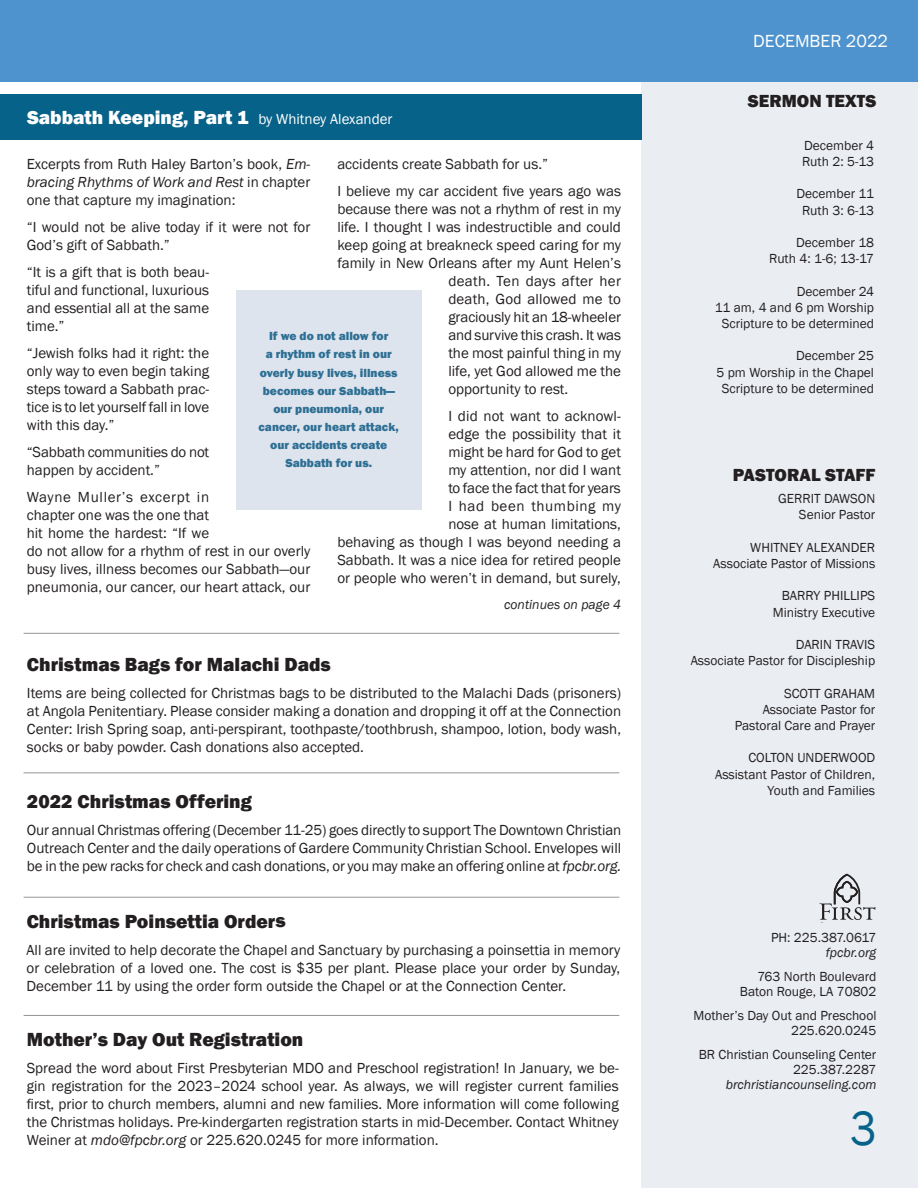
<style>
.page{position:relative;width:918px;height:1188px;background:#fff}
.page>*{position:absolute;margin:0;border:0;box-sizing:border-box;transform-origin:0 0}
.t1{font:49.5px "Franklin Gothic";color:#076289;scale:.91 1}
.t2{font:800 19.5px "Franklin Gothic";color:#231f20}
.t3{font:800 19.5px "Franklin Gothic";color:#fff}
.t4{font:800 18px "Franklin Gothic";color:#231f20}
.t5{font:18px "Franklin Gothic";color:#fff}
.body_copy{font:15px/18px "Franklin Gothic";color:#231f20;text-align:justify}
.body_copy-2{font:15px "Franklin Gothic";letter-spacing:.02em;color:#231f20}
.t6{font:13.5px/15px "Franklin Gothic";color:#231f20;text-align:right}
.body_copy-3{font:italic 13.5px "Franklin Gothic";color:#231f20}
.t7{font:800 12.15px/18.1px "Franklin Gothic";color:#2d6f94;text-align:center}
.s1{font-weight:400;font-size:15px}
.s2{font-style:italic}
</style>
<div class="page">
<div style="left:641px;top:79px;width:277px;height:1109px;background:#eaeef3"></div>
<div style="left:0;top:0;width:918px;height:81px;background:#4e93ce"></div>
<svg style="left:819px;top:874px;width:56px;height:46px"></svg>
<div style="left:236px;top:290px;width:185px;height:219px;background:#dee4ed"></div>
<hr style="left:24px;top:1015px;width:595px;height:1px;background:#939598">
<div style="left:0;top:94px;width:641px;height:46px;background:#076289"></div>
<hr style="left:24px;top:773px;width:595px;height:1px;background:#939598">
<hr style="left:24px;top:633px;width:595px;height:1px;background:#939598">
<hr style="left:24px;top:897px;width:595px;height:1px;background:#939598">
<p class="t3" style="left:27px;top:105px;width:367px">Sabbath Keeping, Part 1 <span class="s1">by Whitney Alexander</span></p>
<p class="body_copy" style="left:27px;top:155px;width:285px">Excerpts from Ruth Haley Barton’s book, <span class="s2">Em&shy;bracing Rhythms of Work and Rest</span> in chapter one that capture my imagination:</p>
<p class="body_copy" style="left:27px;top:218px;width:285px">“I would not be alive today if it were not for<br>God’s gift of Sabbath.”</p>
<p class="body_copy" style="left:27px;top:263px;width:184px">“It is a gift that is both beau&shy;tiful and functional, luxurious and essential all at the same time.”</p>
<p class="body_copy" style="left:27px;top:344px;width:184px">“Jewish folks had it right: the only way to even begin taking steps toward a Sabbath prac&shy;tice is to let yourself fall in love with this day.”</p>
<p class="body_copy" style="left:27px;top:443px;width:184px">“Sabbath communities do not happen by accident.”</p>
<p class="body_copy" style="left:27px;top:488px;width:285px;text-align:left">Wayne Muller’s excerpt in<br>chapter one was the one that<br>hit home the hardest: “If we<br>do not allow for a rhythm of rest in our overly busy lives, illness becomes our Sabbath—our pneumonia, our cancer, our heart attack, our</p>
<p class="body_copy" style="left:337px;top:155px;width:212px">accidents create Sabbath for us.”</p>
<p class="body_copy" style="left:337px;top:182px;width:285px">I believe my car accident five years ago was</p>
<p class="body_copy" style="left:337px;top:200px;width:285px">because there was not a rhythm of rest in my</p>
<p class="body_copy" style="left:337px;top:218px;width:285px">life. I thought I was indestructible and could</p>
<p class="body_copy" style="left:337px;top:236px;width:285px">keep going at breakneck speed caring for my</p>
<p class="body_copy" style="left:337px;top:254px;width:285px">family in New Orleans after my Aunt Helen’s</p>
<p class="body_copy-2" style="left:448px;top:272px;width:174px">death. Ten days after her</p>
<p class="body_copy" style="left:448px;top:290px;width:174px">death, God allowed me to</p>
<p class="body_copy" style="left:448px;top:308px;width:174px">graciously hit an 18-wheeler</p>
<p class="body_copy" style="left:448px;top:326px;width:174px">and survive this crash. It was</p>
<p class="body_copy" style="left:448px;top:344px;width:174px">the most painful thing in my</p>
<p class="body_copy" style="left:448px;top:362px;width:174px">life, yet God allowed me the</p>
<p class="body_copy" style="left:448px;top:380px;width:121px">opportunity to rest.</p>
<p class="body_copy" style="left:337px;top:407px;width:285px;text-align:right">I did not want to acknowl-<br>edge the possibility that it<br>might be hard for God to get<br>my attention, nor did I want<br>to face the fact that for years<br>I had been thumbing my<br>nose at human limitations,<br>behaving as though I was beyond needing a<br>Sabbath. It was a nice idea for retired people or people who weren’t in demand, but surely,</p>
<p class="t7" style="left:259px;top:327px;width:142px">If we do not allow for<br>a rhythm of rest in our overly busy lives, illness becomes our Sabbath— our pneumonia, our cancer, our heart attack, our accidents create<br>Sabbath for us.</p>
<p class="body_copy-3" style="left:504px;top:596px;width:118px">continues on page 4</p>
<p class="t2" style="left:27px;top:652px;width:305px">Christmas Bags for Malachi Dads</p>
<p class="body_copy" style="left:27px;top:685px;width:596px">Items are being collected for Christmas bags to be distributed to the Malachi Dads (prisoners) at Angola Penitentiary. Please consider making a donation and dropping it off at the Connection Center: Irish Spring soap, anti-perspirant, toothpaste/toothbrush, shampoo, lotion, body wash, socks or baby powder. Cash donations also accepted.</p>
<p class="t2" style="left:27px;top:789px;width:226px">2022 Christmas Offering</p>
<p class="body_copy" style="left:27px;top:822px;width:596px">Our annual Christmas offering (December 11-25) goes directly to support The Downtown Christian Outreach Center and the daily operations of Gardere Community Christian School. Envelopes will be in the pew racks for check and cash donations, or you may make an offering online at <span class="s2">fpcbr.org.</span></p>
<p class="t2" style="left:27px;top:909px;width:261px">Christmas Poinsettia Orders</p>
<p class="body_copy" style="left:27px;top:941px;width:595px">All are invited to help decorate the Chapel and Sanctuary by purchasing a poinsettia in memory or celebration of a loved one. The cost is $35 per plant. Please place your order by Sunday, December 11 by using the order form outside the Chapel or at the Connection Center.</p>
<p class="t2" style="left:27px;top:1027px;width:278px">Mother’s Day Out Registration</p>
<p class="body_copy" style="left:27px;top:1059px;width:593px">Spread the word about First Presbyterian MDO and Preschool registration! In January, we be&shy;gin registration for the 2023–2024 school year. As always, we will register current families first, prior to church members, alumni and new families. More information will come following the Christmas holidays. Pre-kindergarten registration starts in mid-December. Contact Whitney Weiner at <span class="s2">mdo@fpcbr.org</span> or 225.620.0245 for more information.</p>
<p class="t5" style="left:753px;top:30px;width:136px">DECEMBER 2022</p>
<p class="t4" style="left:748px;top:89px;width:130px">SERMON TEXTS</p>
<p class="t6" style="left:802px;top:137px;width:73px;line-height:16.2px;text-align:left">December 4<br>Ruth 2: 5-13</p>
<p class="t6" style="left:796px;top:187px;width:79px">December 11</p>
<p class="t6" style="left:802px;top:203px;width:73px">Ruth 3: 6-13</p>
<p class="t6" style="left:796px;top:235px;width:79px">December 18</p>
<p class="t6" style="left:769px;top:251px;width:106px">Ruth 4: 1-6; 13-17</p>
<p class="t6" style="left:797px;top:284px;width:79px">December 24</p>
<p class="t6" style="left:715px;top:300px;width:161px">11 am, 4 and 6 pm Worship</p>
<p class="t6" style="left:722px;top:316px;width:154px">Scripture to be determined</p>
<p class="t6" style="left:716px;top:348px;width:159px;line-height:16.2px">December 25<br>5 pm Worship in the Chapel</p>
<p class="t6" style="left:722px;top:381px;width:154px">Scripture to be determined</p>
<p class="t4" style="left:733px;top:464px;width:144px">PASTORAL STAFF</p>
<p class="t6" style="left:778px;top:491px;width:99px">GERRIT DAWSON</p>
<p class="t6" style="left:799px;top:508px;width:78px">Senior Pastor</p>
<p class="t6" style="left:750px;top:540px;width:126px">WHITNEY ALEXANDER</p>
<p class="t6" style="left:713px;top:556px;width:163px">Associate Pastor of Missions</p>
<p class="t6" style="left:782px;top:589px;width:95px">BARRY PHILLIPS</p>
<p class="t6" style="left:773px;top:605px;width:104px">Ministry Executive</p>
<p class="t6" style="left:796px;top:637px;width:81px">DARIN TRAVIS</p>
<p class="t6" style="left:691px;top:653px;width:186px">Associate Pastor for Discipleship</p>
<p class="t6" style="left:784px;top:686px;width:93px">SCOTT GRAHAM</p>
<p class="t6" style="left:735px;top:701px;width:142px;line-height:16.2px">Associate Pastor for<br>Pastoral Care and Prayer</p>
<p class="t6" style="left:748px;top:751px;width:128px">COLTON UNDERWOOD</p>
<p class="t6" style="left:715px;top:767px;width:162px">Assistant Pastor of Children,</p>
<p class="t6" style="left:768px;top:783px;width:109px">Youth and Families</p>
<p class="t6" style="left:771px;top:931px;width:107px">PH: 225.387.0617 <span class="s2">fpcbr.org</span></p>
<p class="t6" style="left:740px;top:970px;width:138px">763 North Boulevard<br>Baton Rouge, LA 70802</p>
<p class="t6" style="left:694px;top:1009px;width:184px">Mother’s Day Out and Preschool<br>225.620.0245</p>
<p class="t6" style="left:699px;top:1048px;width:179px">BR Christian Counseling Center<br>225.387.2287 <span class="s2">brchristiancounseling.com</span></p>
<p class="t1" style="left:850px;top:1098px;width:30px">3</p>
</div>
